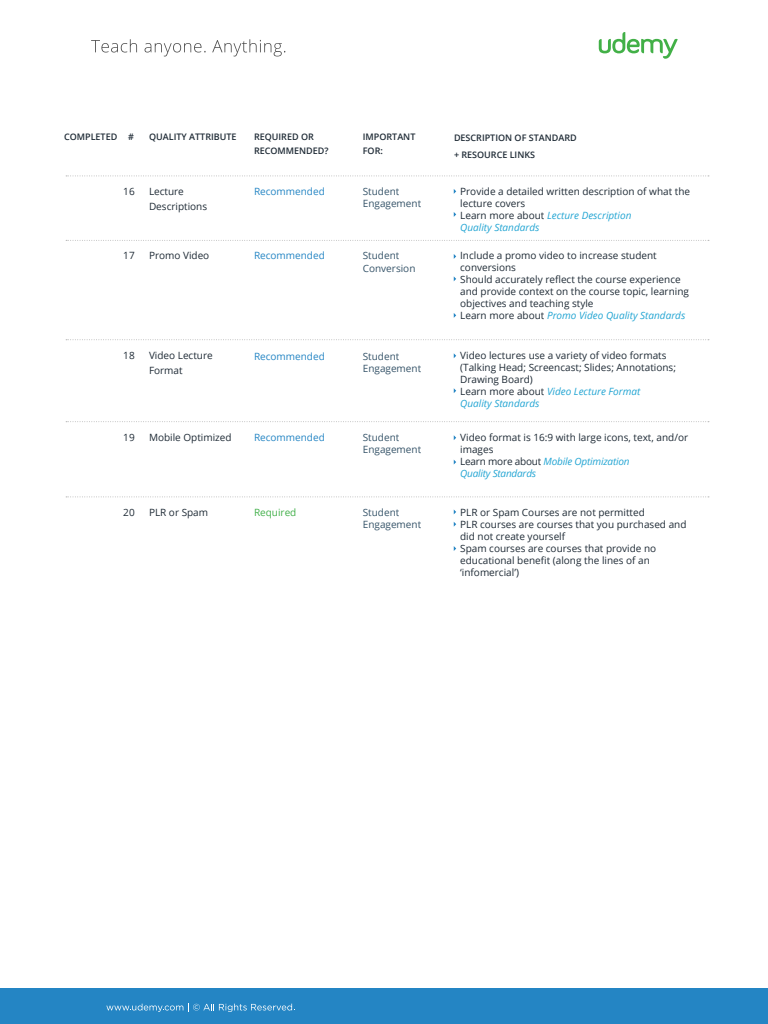
<style>
.page{position:relative;width:768px;height:1024px;background:#fff}
.page>*{position:absolute;margin:0;border:0;box-sizing:border-box;transform-origin:0 0}
.t1{font:10px/12px "Open Sans";color:#1f2b36}
.t2{font:10px/12px "Open Sans";color:#365469}
.t3{font:10px "Open Sans";color:#2485c4}
.t4{font:10px "Open Sans";color:#42b04a}
.t5{font:600 9px/14px "Open Sans";color:#1f2b36}
.s1{font-style:italic;color:#23a5d3}
</style>
<div class="page">
<svg style="left:599px;top:32px;width:79px;height:27px"></svg>
<svg style="left:91px;top:39px;width:46px;height:14px"></svg>
<svg style="left:145px;top:43px;width:61px;height:13px"></svg>
<svg style="left:212px;top:39px;width:73px;height:17px"></svg>
<div style="left:0;top:988px;width:768px;height:36px;background:#2485c4"></div>
<svg style="left:106px;top:1003px;width:189px;height:9px"></svg>
<svg style="left:66px;top:176px;width:643px;height:1px"></svg>
<svg style="left:66px;top:240px;width:643px;height:1px"></svg>
<svg style="left:66px;top:421px;width:643px;height:1px"></svg>
<svg style="left:66px;top:497px;width:643px;height:1px"></svg>
<svg style="left:66px;top:339px;width:643px;height:1px"></svg>
<p class="t5" style="left:64px;top:129px;width:55px">COMPLETED</p>
<p class="t5" style="left:128px;top:129px;width:7px">#</p>
<p class="t5" style="left:149px;top:129px;width:89px">QUALITY ATTRIBUTE</p>
<p class="t5" style="left:363px;top:129px;width:54px">IMPORTANT<br>FOR:</p>
<p class="t5" style="left:254px;top:129px;width:76px">REQUIRED OR<br>RECOMMENDED?</p>
<p class="t5" style="left:454px;top:129px;width:124px;line-height:17px">DESCRIPTION OF STANDARD + RESOURCE LINKS</p>
<p class="t1" style="left:123px;top:185px;width:13px">16</p>
<p class="t1" style="left:123px;top:250px;width:13px">17</p>
<p class="t1" style="left:149px;top:184px;width:60px;line-height:15px">Lecture<br>Descriptions</p>
<p class="t1" style="left:149px;top:250px;width:62px">Promo Video</p>
<p class="t3" style="left:254px;top:185px;width:72px">Recommended</p>
<p class="t2" style="left:363px;top:185px;width:60px">Student<br>Engagement</p>
<p class="t3" style="left:254px;top:249px;width:72px">Recommended</p>
<p class="t2" style="left:363px;top:249px;width:54px;line-height:13px">Student<br>Conversion</p>
<p class="t1" style="left:460px;top:185px;width:231px">Provide a detailed written description of what the lecture covers<br>Learn more about <span class="s1">Lecture Description<br>Quality Standards</span></p>
<p class="t1" style="left:460px;top:250px;width:230px">Include a promo video to increase student conversions<br>Should accurately reflect the course experience and provide context on the course topic, learning objectives and teaching style<br>Learn more about <span class="s1">Promo Video Quality Standards</span></p>
<p class="t1" style="left:123px;top:349px;width:13px">18</p>
<p class="t1" style="left:149px;top:347px;width:65px;line-height:15px">Video Lecture<br>Format</p>
<p class="t3" style="left:254px;top:349px;width:72px">Recommended</p>
<p class="t2" style="left:363px;top:350px;width:60px">Student<br>Engagement</p>
<p class="t1" style="left:460px;top:349px;width:217px">Video lectures use a variety of video formats (Talking Head; Screencast; Slides; Annotations; Drawing Board)<br>Learn more about <span class="s1">Video Lecture Format<br>Quality Standards</span></p>
<p class="t1" style="left:123px;top:431px;width:13px">19</p>
<p class="t1" style="left:149px;top:431px;width:84px">Mobile Optimized</p>
<p class="t1" style="left:123px;top:506px;width:13px">20</p>
<p class="t1" style="left:149px;top:506px;width:61px">PLR or Spam</p>
<p class="t3" style="left:254px;top:430px;width:72px">Recommended</p>
<p class="t2" style="left:363px;top:431px;width:60px">Student<br>Engagement</p>
<p class="t4" style="left:254px;top:506px;width:44px">Required</p>
<p class="t2" style="left:363px;top:506px;width:60px">Student<br>Engagement</p>
<p class="t1" style="left:460px;top:431px;width:229px">Video format is 16:9 with large icons, text, and/or images<br>Learn more about <span class="s1">Mobile Optimization<br>Quality Standards</span></p>
<p class="t1" style="left:460px;top:506px;width:228px">PLR or Spam Courses are not permitted<br>PLR courses are courses that you purchased and did not create yourself<br>Spam courses are courses that provide no educational benefit (along the lines of an ‘infomercial’)</p>
</div>
